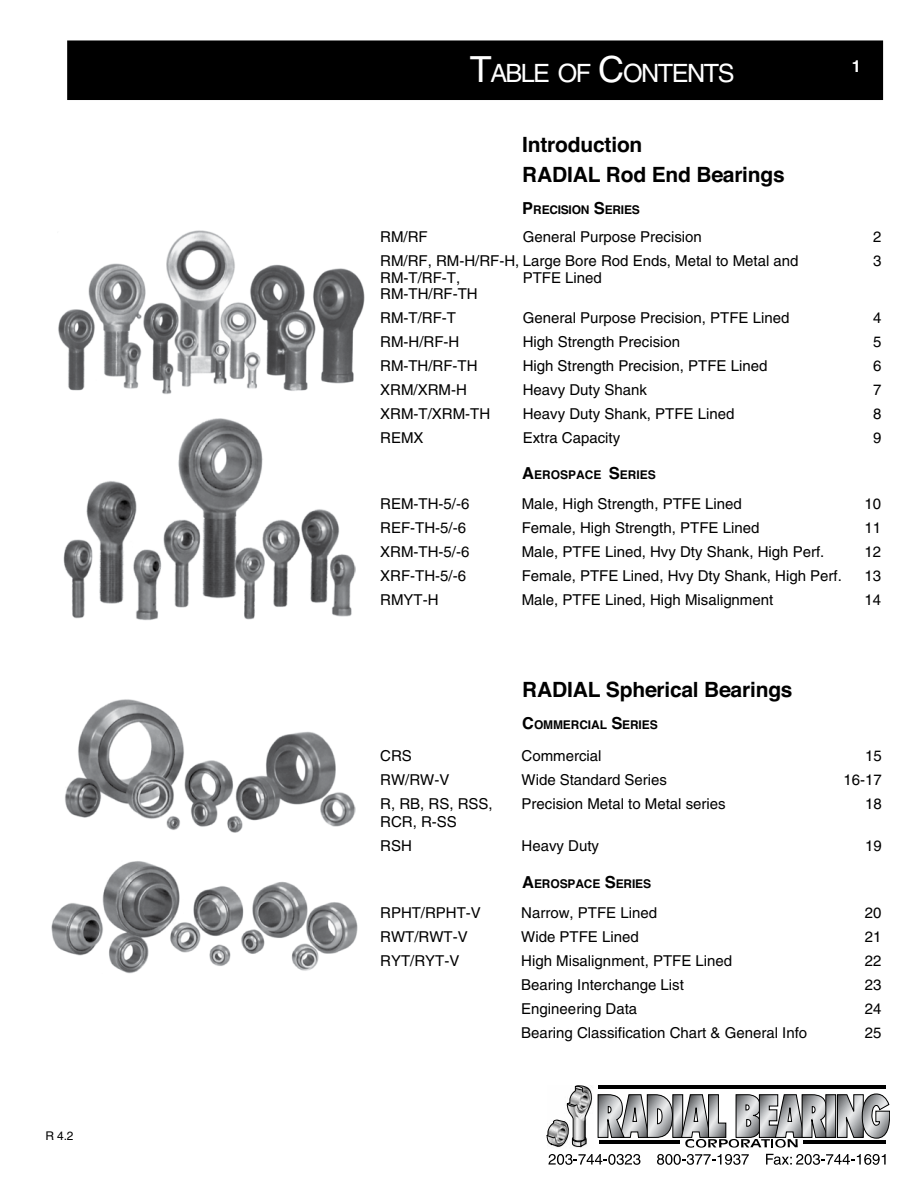
<style>
.page{position:relative;width:918px;height:1188px;background:#fff}
.page>*{position:absolute;margin:0;border:0;box-sizing:border-box;transform-origin:0 0}
.t1{font:25.2px "Helvetica";letter-spacing:-.06em;color:#fff}
.t2{font:700 21px/30px "Helvetica";letter-spacing:-.01em;color:#000}
.t3{font:700 16.5px "Helvetica";color:#fff}
.t4{font:15px/24px "Helvetica";color:#000}
.t5{font:700 12px "Helvetica";letter-spacing:-.01em;color:#000}
.t6{font:12px "Helvetica";color:#000}
.s1{font-size:36px}
.s2{font-size:16.5px}
</style>
<div class="page">
<div style="left:68px;top:41px;width:814px;height:58px;background:#000"></div>
<div style="left:67px;top:40px;width:816px;height:60px;border:1px solid #000"></div>
<img style="left:58px;top:230px;width:307px;height:164px">
<img style="left:63px;top:418px;width:293px;height:203px">
<img style="left:65px;top:699px;width:291px;height:133px">
<img style="left:51px;top:861px;width:307px;height:113px">
<svg style="left:548px;top:1154px;width:92px;height:11px"></svg>
<svg style="left:657px;top:1154px;width:92px;height:11px"></svg>
<svg style="left:766px;top:1154px;width:120px;height:11px"></svg>
<hr style="left:599px;top:1085px;width:287px;height:4px;background:#000">
<svg style="left:598px;top:1093px;width:292px;height:55px"></svg>
<svg style="left:547px;top:1086px;width:45px;height:61px"></svg>
<p class="t6" style="left:45px;top:1129px;width:30px">R 4.2</p>
<h1 class="t1" style="left:470px;top:59px;width:266px"><span class="s1">T</span>ABLE OF <span class="s1">C</span>ONTENTS</h1>
<h2 class="t2" style="left:522px;top:129px;width:264px">Introduction<br>RADIAL Rod End Bearings</h2>
<p class="t5" style="left:522px;top:199px;width:119px"><span class="s2">P</span>RECISION <span class="s2">S</span>ERIES</p>
<p class="t3" style="left:852px;top:51px;width:11px">1</p>
<p class="t4" style="left:380px;top:225px;width:49px">RM/RF</p>
<p class="t4" style="left:523px;top:225px;width:181px">General Purpose Precision</p>
<p class="t4" style="left:873px;top:225px;width:10px">2</p>
<p class="t4" style="left:380px;top:249px;width:420px">RM/RF, RM-H/RF-H, Large Bore Rod Ends, Metal to Metal and</p>
<p class="t4" style="left:873px;top:249px;width:10px">3</p>
<p class="t4" style="left:380px;top:265px;width:81px">RM-T/RF-T,</p>
<p class="t4" style="left:523px;top:265px;width:81px">PTFE Lined</p>
<p class="t4" style="left:380px;top:282px;width:99px">RM-TH/RF-TH<br>RM-T/RF-T</p>
<p class="t4" style="left:523px;top:306px;width:268px">General Purpose Precision, PTFE Lined</p>
<p class="t4" style="left:873px;top:306px;width:10px">4</p>
<p class="t4" style="left:380px;top:330px;width:81px">RM-H/RF-H</p>
<p class="t4" style="left:523px;top:330px;width:159px">High Strength Precision</p>
<p class="t4" style="left:873px;top:330px;width:10px">5</p>
<p class="t4" style="left:380px;top:354px;width:99px">RM-TH/RF-TH</p>
<p class="t4" style="left:523px;top:354px;width:246px">High Strength Precision, PTFE Lined</p>
<p class="t4" style="left:873px;top:354px;width:10px">6</p>
<p class="t4" style="left:380px;top:378px;width:88px">XRM/XRM-H</p>
<p class="t4" style="left:523px;top:378px;width:126px">Heavy Duty Shank</p>
<p class="t4" style="left:873px;top:378px;width:10px">7</p>
<p class="t4" style="left:380px;top:402px;width:111px">XRM-T/XRM-TH</p>
<p class="t4" style="left:523px;top:402px;width:213px">Heavy Duty Shank, PTFE Lined</p>
<p class="t4" style="left:873px;top:402px;width:10px">8</p>
<p class="t4" style="left:380px;top:426px;width:45px">REMX</p>
<p class="t4" style="left:523px;top:426px;width:99px">Extra Capacity</p>
<p class="t4" style="left:873px;top:426px;width:10px">9</p>
<p class="t5" style="left:522px;top:464px;width:135px"><span class="s2">A</span>EROSPACE <span class="s2">S</span>ERIES</p>
<p class="t4" style="left:380px;top:492px;width:91px">REM-TH-5/-6</p>
<p class="t4" style="left:522px;top:492px;width:222px">Male, High Strength, PTFE Lined</p>
<p class="t4" style="left:864px;top:492px;width:18px">10</p>
<p class="t4" style="left:380px;top:516px;width:87px">REF-TH-5/-6</p>
<p class="t4" style="left:522px;top:516px;width:239px">Female, High Strength, PTFE Lined</p>
<p class="t4" style="left:864px;top:516px;width:18px">11</p>
<p class="t4" style="left:380px;top:540px;width:91px">XRM-TH-5/-6</p>
<p class="t4" style="left:522px;top:540px;width:304px">Male, PTFE Lined, Hvy Dty Shank, High Perf.</p>
<p class="t4" style="left:864px;top:540px;width:18px">12</p>
<p class="t4" style="left:380px;top:564px;width:87px">XRF-TH-5/-6</p>
<p class="t4" style="left:522px;top:564px;width:322px">Female, PTFE Lined, Hvy Dty Shank, High Perf.</p>
<p class="t4" style="left:864px;top:564px;width:18px">13</p>
<p class="t4" style="left:380px;top:588px;width:60px">RMYT-H</p>
<p class="t4" style="left:522px;top:588px;width:253px">Male, PTFE Lined, High Misalignment</p>
<p class="t4" style="left:865px;top:588px;width:18px">14</p>
<h2 class="t2" style="left:522px;top:674px;width:272px">RADIAL Spherical Bearings</h2>
<p class="t5" style="left:522px;top:714px;width:137px"><span class="s2">C</span>OMMERCIAL <span class="s2">S</span>ERIES</p>
<p class="t4" style="left:380px;top:744px;width:33px">CRS</p>
<p class="t4" style="left:522px;top:744px;width:81px">Commercial</p>
<p class="t4" style="left:865px;top:744px;width:18px">15</p>
<p class="t4" style="left:380px;top:768px;width:71px">RW/RW-V</p>
<p class="t4" style="left:522px;top:768px;width:147px">Wide Standard Series</p>
<p class="t4" style="left:844px;top:768px;width:40px">16-17</p>
<p class="t4" style="left:380px;top:792px;width:114px">R, RB, RS, RSS,</p>
<p class="t4" style="left:522px;top:792px;width:206px">Precision Metal to Metal series</p>
<p class="t4" style="left:865px;top:792px;width:18px">18</p>
<p class="t4" style="left:380px;top:810px;width:78px">RCR, R-SS<br>RSH</p>
<p class="t4" style="left:522px;top:834px;width:79px">Heavy Duty</p>
<p class="t4" style="left:865px;top:834px;width:18px">19</p>
<p class="t5" style="left:522px;top:873px;width:130px"><span class="s2">A</span>EROSPACE <span class="s2">S</span>ERIES</p>
<p class="t4" style="left:380px;top:901px;width:102px">RPHT/RPHT-V</p>
<p class="t4" style="left:521px;top:901px;width:137px">Narrow, PTFE Lined</p>
<p class="t4" style="left:865px;top:901px;width:18px">20</p>
<p class="t4" style="left:380px;top:925px;width:89px">RWT/RWT-V</p>
<p class="t4" style="left:521px;top:925px;width:119px">Wide PTFE Lined</p>
<p class="t4" style="left:865px;top:925px;width:18px">21</p>
<p class="t4" style="left:380px;top:949px;width:81px">RYT/RYT-V</p>
<p class="t4" style="left:521px;top:949px;width:212px">High Misalignment, PTFE Lined</p>
<p class="t4" style="left:865px;top:949px;width:18px">22</p>
<p class="t4" style="left:521px;top:973px;width:164px">Bearing Interchange List</p>
<p class="t4" style="left:865px;top:973px;width:18px">23</p>
<p class="t4" style="left:521px;top:997px;width:117px">Engineering Data</p>
<p class="t4" style="left:865px;top:997px;width:18px">24</p>
<p class="t4" style="left:521px;top:1021px;width:287px">Bearing Classification Chart &amp; General Info</p>
<p class="t4" style="left:865px;top:1021px;width:18px">25</p>
</div>
